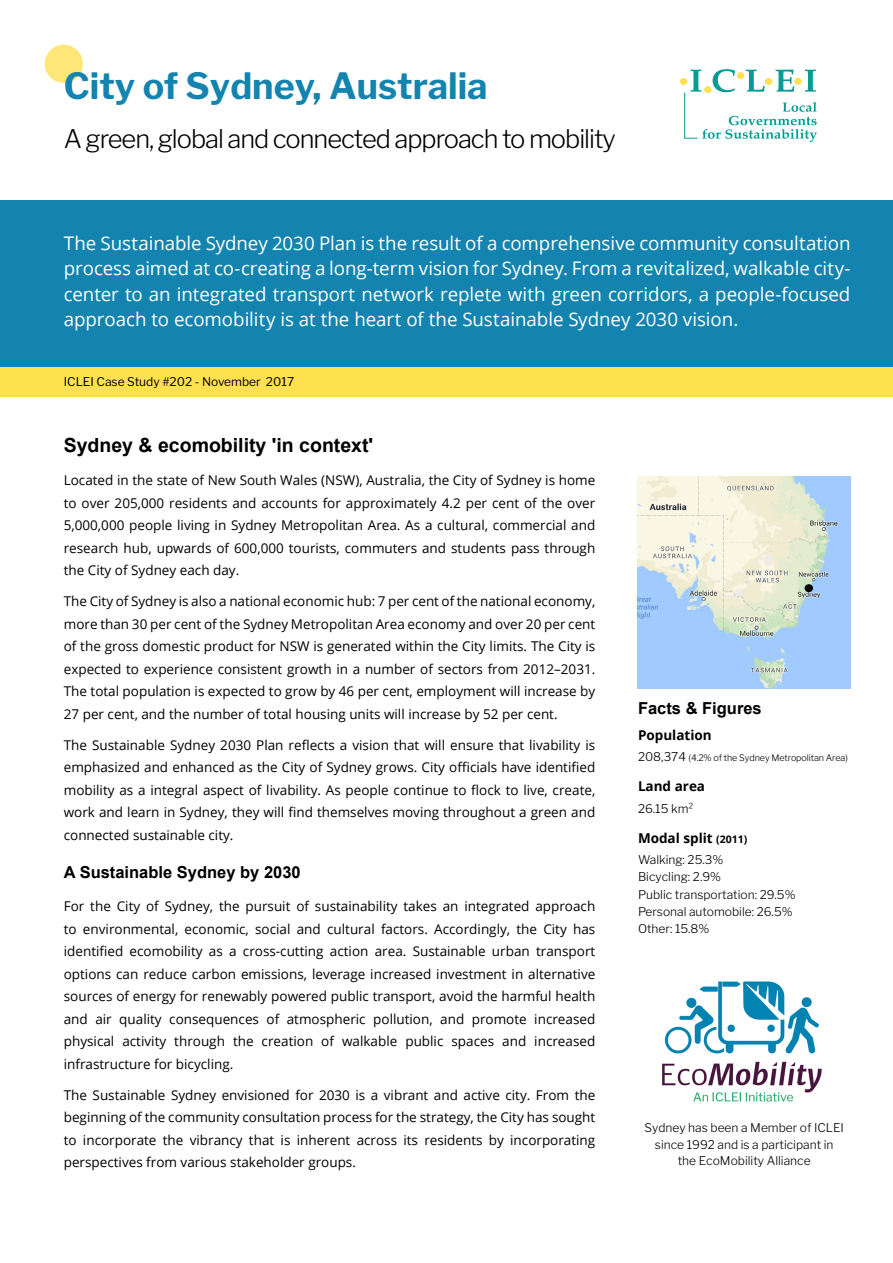
<style>
.page{position:relative;width:893px;height:1263px;background:#fff}
.page>*{position:absolute;margin:0;border:0;box-sizing:border-box;transform-origin:0 0}
.t1{font:700 36px "Libre Franklin";color:#1384b0}
.t2{font:300 25.5px "Libre Franklin";letter-spacing:-.04em;color:#000}
.t3{font:700 19.5px "Arial";color:#000}
.t4{font:18.75px/25.5px "Open Sans";letter-spacing:-.005em;color:#fff;text-align:justify}
.t5{font:700 16.5px "Arial";color:#000}
.t6{font:13.5px/22.5px "Open Sans";color:#000;text-align:justify}
.t7{font:700 13.5px "Open Sans";color:#000}
.t8{font:300 12px/17.2px "Libre Franklin";color:#000}
.t9{font:12px "Libre Franklin";color:#000}
.t10{font:300 9px "Libre Franklin";letter-spacing:-.01em;color:#000}
.s1{font-size:12px}
.s2{font-size:10.5px}
</style>
<div class="page">
<img style="left:638px;top:476px;width:212px;height:212px">
<div style="left:45px;top:45px;width:38px;height:38px;background:#ffe678;border-radius:50%"></div>
<div style="left:0;top:201px;width:893px;height:166px;background:#1384b0"></div>
<svg style="left:680px;top:69px;width:137px;height:73px"></svg>
<div style="left:0;top:367px;width:893px;height:30px;background:#ffe14f"></div>
<div style="left:804px;top:584px;width:9px;height:8px;background:#000;border-radius:50%"></div>
<img style="left:662px;top:981px;width:160px;height:121px">
<h1 class="t1" style="left:64px;top:64px;width:425px">City of Sydney, Australia</h1>
<h2 class="t2" style="left:64px;top:124px;width:554px">A green, global and connected approach to mobility</h2>
<p class="t4" style="left:64px;top:230px;width:788px">The Sustainable Sydney 2030 Plan is the result of a comprehensive community consultation process aimed at co-creating a long-term vision for Sydney. From a revitalized, walkable city&shy;center to an integrated transport network replete with green corridors, a people-focused approach to ecomobility is at the heart of the Sustainable Sydney 2030 vision.</p>
<p class="t9" style="left:64px;top:374px;width:232px">ICLEI Case Study #202 - November 2017</p>
<h3 class="t3" style="left:64px;top:432px;width:311px">Sydney &amp; ecomobility 'in context'</h3>
<p class="t6" style="left:64px;top:469px;width:533px">Located in the state of New South Wales (NSW), Australia, the City of Sydney is home to over 205,000 residents and accounts for approximately 4.2 per cent of the over 5,000,000 people living in Sydney Metropolitan Area. As a cultural, commercial and research hub, upwards of 600,000 tourists, commuters and students pass through the City of Sydney each day.</p>
<p class="t6" style="left:64px;top:590px;width:533px">The City of Sydney is also a national economic hub: 7 per cent of the national economy, more than 30 per cent of the Sydney Metropolitan Area economy and over 20 per cent of the gross domestic product for NSW is generated within the City limits. The City is expected to experience consistent growth in a number of sectors from 2012–2031.<br>The total population is expected to grow by 46 per cent, employment will increase by 27 per cent, and the number of total housing units will increase by 52 per cent.</p>
<p class="t6" style="left:64px;top:733px;width:533px">The Sustainable Sydney 2030 Plan reflects a vision that will ensure that livability is emphasized and enhanced as the City of Sydney grows. City officials have identified mobility as a integral aspect of livability. As people continue to flock to live, create, work and learn in Sydney, they will find themselves moving throughout a green and connected sustainable city.</p>
<p class="t5" style="left:64px;top:861px;width:238px">A Sustainable Sydney by 2030</p>
<p class="t6" style="left:64px;top:895px;width:533px">For the City of Sydney, the pursuit of sustainability takes an integrated approach to environmental, economic, social and cultural factors. Accordingly, the City has identified ecomobility as a cross-cutting action area. Sustainable urban transport options can reduce carbon emissions, leverage increased investment in alternative sources of energy for renewably powered public transport, avoid the harmful health and air quality consequences of atmospheric pollution, and promote increased physical activity through the creation of walkable public spaces and increased infrastructure for bicycling.</p>
<p class="t6" style="left:64px;top:1083px;width:533px">The Sustainable Sydney envisioned for 2030 is a vibrant and active city. From the beginning of the community consultation process for the strategy, the City has sought to incorporate the vibrancy that is inherent across its residents by incorporating perspectives from various stakeholder groups.</p>
<p class="t5" style="left:638px;top:697px;width:125px">Facts &amp; Figures</p>
<p class="t7" style="left:638px;top:725px;width:75px">Population</p>
<p class="t10" style="left:638px;top:752px;width:211px"><span class="s1">208,374</span> (4.2% of the Sydney Metropolitan Area)</p>
<p class="t7" style="left:638px;top:777px;width:69px">Land area</p>
<p class="t8" style="left:638px;top:800px;width:58px">26.15 km²</p>
<p class="t7" style="left:638px;top:828px;width:111px">Modal split <span class="s2">(2011)</span></p>
<p class="t8" style="left:638px;top:851px;width:159px">Walking: 25.3%<br>Bicycling: 2.9%<br>Public transportation: 29.5%<br>Personal automobile: 26.5%<br>Other: 15.8%</p>
<p class="t8" style="left:644px;top:1119px;width:201px;line-height:16.5px;text-align:center">Sydney has been a Member of ICLEI since 1992 and is a participant in the EcoMobility Alliance</p>
</div>
